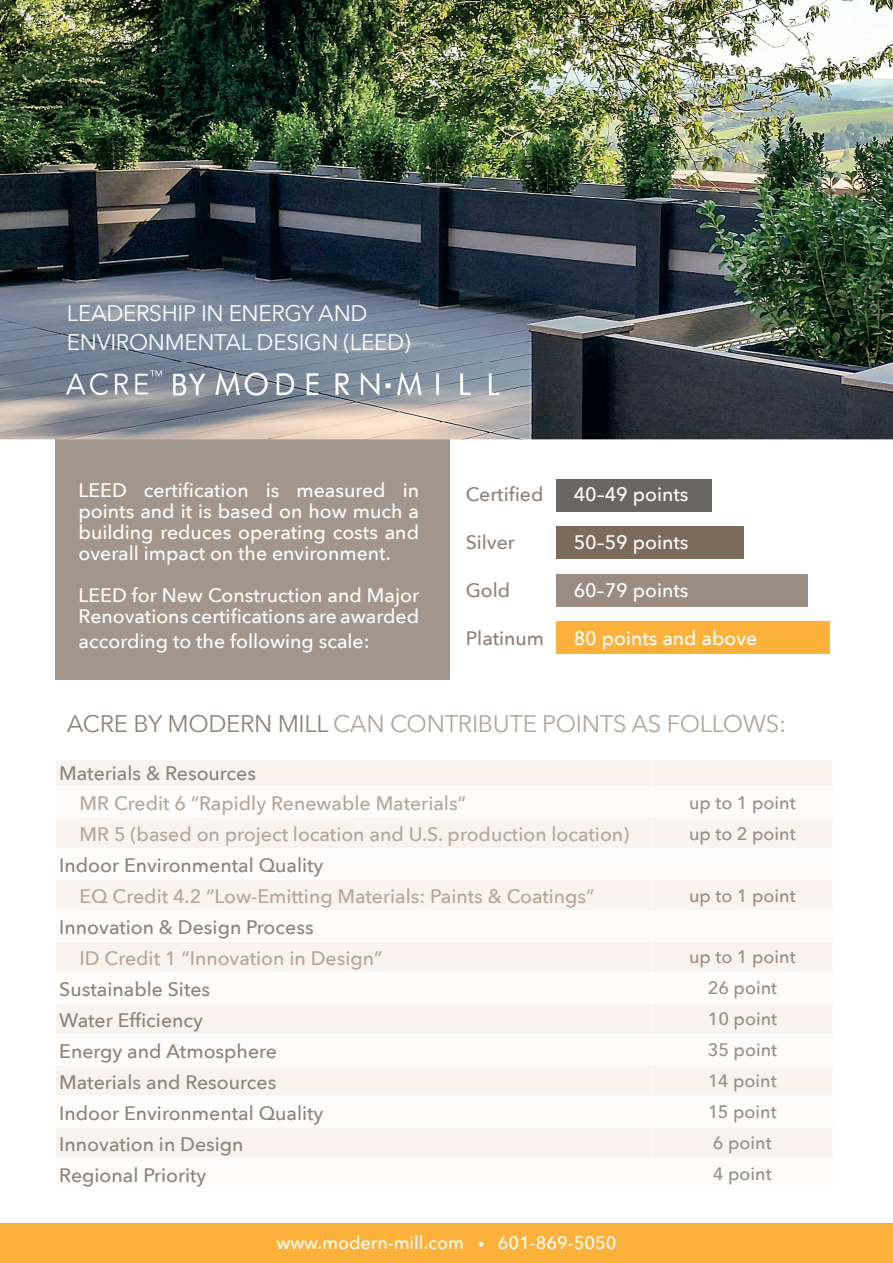
<style>
.page{position:relative;width:893px;height:1263px;background:#fff}
.page>*{position:absolute;margin:0;border:0;box-sizing:border-box;transform-origin:0 0}
.t1{font:24px "Avenir Next";letter-spacing:-.015em;color:#b4a599}
.t2{font:22.5px/28.5px "Avenir Next";letter-spacing:-.015em;color:#fff}
.t3{font:500 19.5px/21px "Avenir Next";color:#fff;text-align:justify}
.t4{font:500 19.5px "Avenir Next";color:#8f8277}
.t5{font:500 19.5px "Avenir Next";color:#b4a599}
.t6{font:500 18px "Avenir Next";color:#9b8c82}
.t7{font:500 18px "Avenir Next";color:#fff}
.s1{color:#8f8277}
.s2{font-family:"Avenir"}
.s3{font-size:13.5px}
</style>
<div class="page">
<div style="left:55px;top:439px;width:395px;height:241px;background:#a2958c"></div>
<div style="left:56px;top:760px;width:777px;height:26px;background:#f8f3ee"></div>
<svg style="left:56px;top:818px;width:777px;height:339px;fill:#f8f3ee"></svg>
<svg style="left:651px;top:760px;width:1px;height:26px"></svg>
<hr style="left:651px;top:818px;width:1px;height:30px;background:#fff">
<hr style="left:55px;top:848px;width:597px;height:1px;background:#fff">
<hr style="left:652px;top:848px;width:182px;height:1px;background:#fff">
<hr style="left:651px;top:849px;width:1px;height:30px;background:#fff">
<hr style="left:55px;top:879px;width:597px;height:1px;background:#fff">
<hr style="left:652px;top:879px;width:182px;height:1px;background:#fff">
<hr style="left:651px;top:880px;width:1px;height:30px;background:#fff">
<hr style="left:55px;top:910px;width:597px;height:1px;background:#fff">
<hr style="left:652px;top:910px;width:182px;height:1px;background:#fff">
<hr style="left:651px;top:911px;width:1px;height:30px;background:#fff">
<hr style="left:55px;top:941px;width:597px;height:1px;background:#fff">
<hr style="left:652px;top:941px;width:182px;height:1px;background:#fff">
<hr style="left:651px;top:942px;width:1px;height:30px;background:#fff">
<hr style="left:55px;top:972px;width:597px;height:1px;background:#fff">
<hr style="left:652px;top:972px;width:182px;height:1px;background:#fff">
<hr style="left:651px;top:973px;width:1px;height:30px;background:#fff">
<hr style="left:55px;top:1003px;width:597px;height:1px;background:#fff">
<hr style="left:652px;top:1003px;width:182px;height:1px;background:#fff">
<hr style="left:651px;top:1004px;width:1px;height:30px;background:#fff">
<hr style="left:55px;top:1034px;width:597px;height:1px;background:#fff">
<hr style="left:652px;top:1034px;width:182px;height:1px;background:#fff">
<hr style="left:651px;top:1035px;width:1px;height:30px;background:#fff">
<hr style="left:55px;top:1065px;width:597px;height:1px;background:#fff">
<hr style="left:652px;top:1065px;width:182px;height:1px;background:#fff">
<hr style="left:651px;top:1066px;width:1px;height:30px;background:#fff">
<hr style="left:55px;top:1096px;width:597px;height:1px;background:#fff">
<hr style="left:652px;top:1096px;width:182px;height:1px;background:#fff">
<svg style="left:651px;top:1097px;width:1px;height:29px"></svg>
<hr style="left:55px;top:1126px;width:597px;height:1px;background:#fff">
<hr style="left:652px;top:1126px;width:182px;height:1px;background:#fff">
<hr style="left:651px;top:1127px;width:1px;height:30px;background:#fff">
<div style="left:0;top:1223px;width:893px;height:40px;background:#fcb13b"></div>
<img style="left:0;top:0;width:893px;height:439px">
<img style="left:37px;top:362px;width:487px;height:42px">
<div style="left:556px;top:479px;width:156px;height:33px;background:#6a6664"></div>
<div style="left:556px;top:526px;width:188px;height:33px;background:#7c6a5a"></div>
<div style="left:556px;top:574px;width:251px;height:32px;background:#9b8c82"></div>
<div style="left:556px;top:621px;width:273px;height:33px;background:#fcb13b"></div>
<p class="t2" style="left:67px;top:298px;width:345px">LEADERSHIP IN ENERGY AND<br>ENVIRONMENTAL DESIGN (LEED)</p>
<p class="t3" style="left:79px;top:479px;width:342px">LEED certification is measured in points and it is based on how much a building reduces operating costs and overall impact on the environment.</p>
<p class="t3" style="left:79px;top:584px;width:342px">LEED for New Construction and Major<br>Renovations certifications are awarded</p>
<p class="t3" style="left:79px;top:630px;width:293px">according to the following scale:</p>
<p class="t4" style="left:466px;top:477px;width:79px">Certified</p>
<p class="t3" style="left:574px;top:483px;width:116px">40–49 points</p>
<p class="t4" style="left:466px;top:525px;width:51px">Silver</p>
<p class="t3" style="left:574px;top:531px;width:116px">50–59 points</p>
<p class="t4" style="left:466px;top:573px;width:46px">Gold</p>
<p class="t3" style="left:574px;top:579px;width:116px">60–79 points</p>
<p class="t4" style="left:466px;top:621px;width:80px">Platinum</p>
<p class="t3" style="left:574px;top:627px;width:185px">80 points and above</p>
<p class="t1" style="left:67px;top:704px;width:721px"><span class="s1">ACRE BY MODERN MILL</span> CAN CONTRIBUTE POINTS AS FOLLOWS:</p>
<p class="t4" style="left:59px;top:756px;width:198px">Materials &amp; Resources</p>
<p class="t5" style="left:80px;top:787px;width:388px">MR Credit 6 “Rapidly Renewable Materials”</p>
<p class="t6" style="left:689px;top:787px;width:108px">up to 1 point</p>
<p class="t5" style="left:80px;top:818px;width:551px">MR 5 (based on project location and U.S. production location)</p>
<p class="t6" style="left:689px;top:818px;width:108px">up to 2 point</p>
<p class="t4" style="left:59px;top:849px;width:266px">Indoor Environmental Quality</p>
<p class="t5" style="left:80px;top:880px;width:517px">EQ Credit 4.2 “Low-Emitting Materials: Paints &amp; Coatings”</p>
<p class="t6" style="left:689px;top:880px;width:108px">up to 1 point</p>
<p class="t4" style="left:59px;top:910px;width:256px">Innovation &amp; Design Process</p>
<p class="t5" style="left:80px;top:941px;width:304px">ID Credit 1 “Innovation in Design”</p>
<p class="t6" style="left:689px;top:942px;width:108px">up to 1 point</p>
<p class="t4" style="left:59px;top:972px;width:152px">Sustainable Sites</p>
<p class="t6" style="left:708px;top:973px;width:71px">26 point</p>
<p class="t4" style="left:59px;top:1003px;width:145px">Water Efficiency</p>
<p class="t6" style="left:708px;top:1004px;width:71px">10 point</p>
<p class="t4" style="left:59px;top:1034px;width:219px">Energy and Atmosphere</p>
<p class="t6" style="left:708px;top:1035px;width:71px">35 point</p>
<p class="t4" style="left:59px;top:1065px;width:219px">Materials and Resources</p>
<p class="t6" style="left:708px;top:1066px;width:70px"><span class="s2">14</span> point</p>
<p class="t4" style="left:59px;top:1096px;width:266px">Indoor Environmental Quality</p>
<p class="t6" style="left:708px;top:1096px;width:70px"><span class="s2">15</span> point</p>
<p class="t4" style="left:59px;top:1127px;width:186px">Innovation in Design</p>
<p class="t6" style="left:713px;top:1127px;width:60px"><span class="s2">6</span> point</p>
<p class="t4" style="left:59px;top:1158px;width:149px">Regional Priority</p>
<p class="t6" style="left:713px;top:1158px;width:60px"><span class="s2">4</span> point</p>
<p class="t7" style="left:276px;top:1227px;width:342px">www.modern-mill.com <span class="s3">•</span> 601-869-5050</p>
</div>
